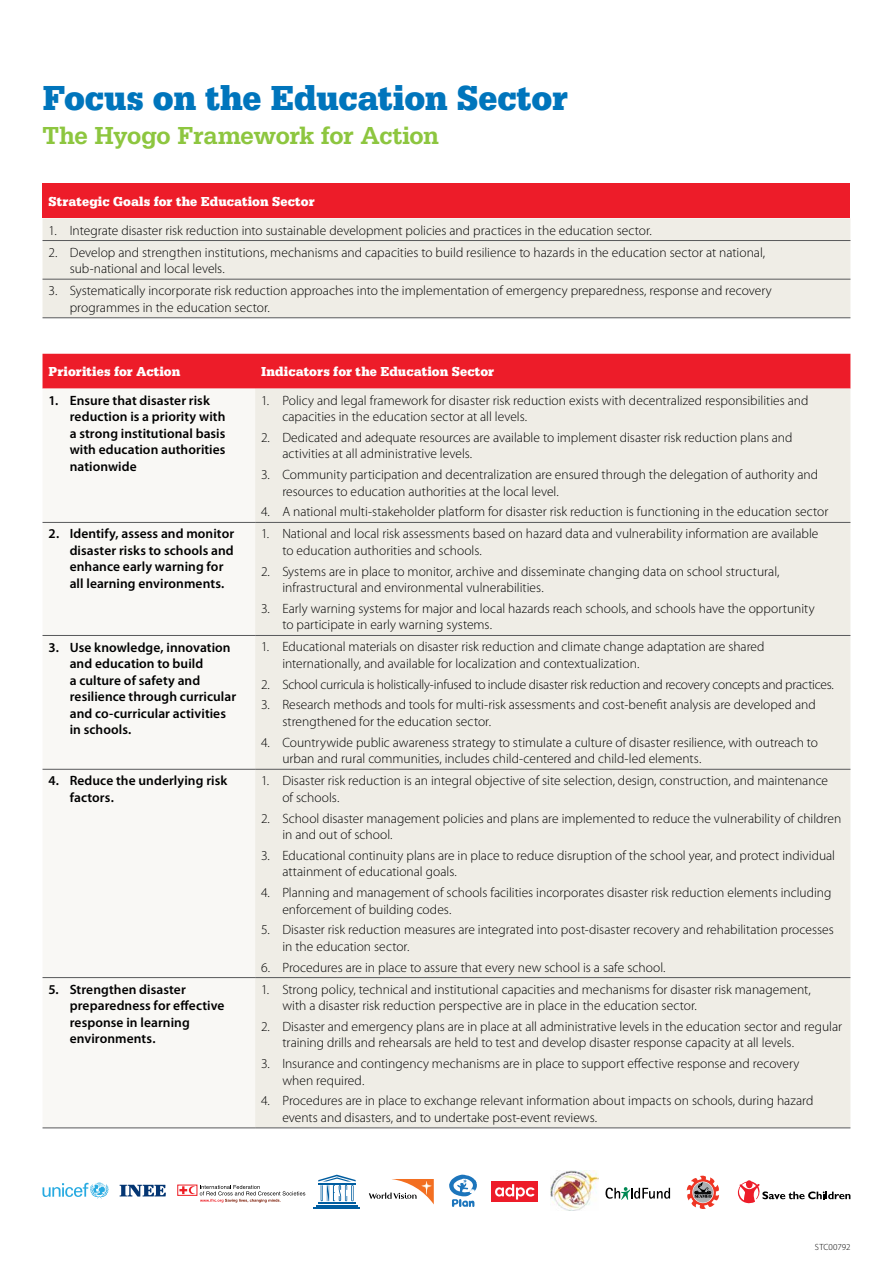
<style>
.page{position:relative;width:893px;height:1263px;background:#fff}
.page>*{position:absolute;margin:0;border:0;box-sizing:border-box;transform-origin:0 0}
.t1{font:700 36px "Egyptienne URW Nar";letter-spacing:-.005em;color:#0075bc}
.t2{font:500 25.5px "Egyptienne URW Nar";letter-spacing:-.005em;color:#8dc63f}
.t3{font:300 13.5px/16.5px "Myriad Pro";color:#000}
.t4{font:600 13.5px/16.5px "Myriad Pro";letter-spacing:.005em;color:#000}
.t5{font:300 13.5px "Myriad Pro";letter-spacing:-.02em;color:#000}
.t6{font:700 13.5px "Egyptienne URW Nar";letter-spacing:.01em;color:#fff}
.t7{font:300 9px "Myriad Pro";letter-spacing:-.01em;color:#000}
</style>
<div class="page">
<div style="left:43px;top:184px;width:807px;height:34px;background:#ed1c29"></div>
<div style="left:43px;top:218px;width:807px;height:99px;background:#efede6"></div>
<hr style="left:43px;top:240px;width:807px;height:1px;background:#58595b">
<hr style="left:43px;top:279px;width:807px;height:1px;background:#58595b">
<hr style="left:43px;top:317px;width:807px;height:1px;background:#58595b">
<div style="left:43px;top:354px;width:807px;height:35px;background:#ed1c29"></div>
<div style="left:43px;top:521px;width:212px;height:607px;background:#f9f8f5"></div>
<div style="left:255px;top:389px;width:595px;height:739px;background:#efede6"></div>
<hr style="left:43px;top:522px;width:212px;height:1px;background:#58595b">
<hr style="left:255px;top:522px;width:595px;height:1px;background:#58595b">
<hr style="left:43px;top:635px;width:212px;height:1px;background:#58595b">
<hr style="left:255px;top:635px;width:595px;height:1px;background:#58595b">
<hr style="left:43px;top:769px;width:212px;height:1px;background:#58595b">
<hr style="left:255px;top:769px;width:595px;height:1px;background:#58595b">
<hr style="left:43px;top:977px;width:212px;height:1px;background:#58595b">
<hr style="left:255px;top:977px;width:595px;height:1px;background:#58595b">
<hr style="left:43px;top:1128px;width:212px;height:1px;background:#58595b">
<hr style="left:255px;top:1128px;width:595px;height:1px;background:#58595b">
<svg style="left:43px;top:1182px;width:66px;height:16px"></svg>
<svg style="left:738px;top:1180px;width:112px;height:23px"></svg>
<div style="left:491px;top:1181px;width:47px;height:21px;background:#ed1c29"></div>
<svg style="left:495px;top:1184px;width:40px;height:15px"></svg>
<svg style="left:449px;top:1175px;width:28px;height:32px"></svg>
<svg style="left:369px;top:1179px;width:65px;height:25px"></svg>
<hr style="left:318px;top:1202px;width:38px;height:2px;background:#005da0">
<hr style="left:316px;top:1205px;width:42px;height:1px;background:#005da0">
<hr style="left:314px;top:1207px;width:46px;height:2px;background:#005da0">
<svg style="left:318px;top:1175px;width:38px;height:26px"></svg>
<hr style="left:351px;top:1185px;width:3px;height:16px;background:#005da0">
<svg style="left:177px;top:1184px;width:21px;height:12px"></svg>
<svg style="left:179px;top:1185px;width:126px;height:17px"></svg>
<svg style="left:119px;top:1185px;width:47px;height:11px"></svg>
<img style="left:551px;top:1171px;width:47px;height:40px">
<svg style="left:687px;top:1176px;width:32px;height:33px"></svg>
<svg style="left:605px;top:1187px;width:65px;height:13px"></svg>
<h1 class="t1" style="left:43px;top:77px;width:527px">Focus on the Education Sector</h1>
<h2 class="t2" style="left:43px;top:120px;width:398px">The Hyogo Framework for Action</h2>
<p class="t6" style="left:49px;top:193px;width:268px">Strategic Goals for the Education Sector</p>
<p class="t3" style="left:49px;top:222px;width:605px">1. Integrate disaster risk reduction into sustainable development policies and practices in the education sector.</p>
<p class="t3" style="left:70px;top:244px;width:697px;text-indent:-21px">2. Develop and strengthen institutions, mechanisms and capacities to build resilience to hazards in the education sector at national, sub-national and local levels.</p>
<p class="t3" style="left:70px;top:283px;width:704px;text-indent:-21px">3. Systematically incorporate risk reduction approaches into the implementation of emergency preparedness, response and recovery programmes in the education sector.</p>
<p class="t6" style="left:48px;top:363px;width:133px">Priorities for Action</p>
<p class="t6" style="left:261px;top:363px;width:235px">Indicators for the Education Sector</p>
<p class="t4" style="left:70px;top:392px;width:157px;text-indent:-21px">1. Ensure that disaster risk reduction is a priority with a strong institutional basis with education authorities nationwide</p>
<p class="t3" style="left:282px;top:392px;width:528px;text-indent:-21px">1. Policy and legal framework for disaster risk reduction exists with decentralized responsibilities and capacities in the education sector at all levels.</p>
<p class="t3" style="left:282px;top:429px;width:512px;text-indent:-21px">2. Dedicated and adequate resources are available to implement disaster risk reduction plans and activities at all administrative levels.</p>
<p class="t3" style="left:282px;top:467px;width:537px;text-indent:-21px">3. Community participation and decentralization are ensured through the delegation of authority and resources to education authorities at the local level.</p>
<p class="t3" style="left:261px;top:504px;width:569px">4. A national multi-stakeholder platform for disaster risk reduction is functioning in the education sector</p>
<p class="t4" style="left:70px;top:525px;width:166px;text-indent:-21px">2. Identify, assess and monitor disaster risks to schools and enhance early warning for all learning environments.</p>
<p class="t3" style="left:282px;top:526px;width:538px;text-indent:-21px">1. National and local risk assessments based on hazard data and vulnerability information are available to education authorities and schools.</p>
<p class="t3" style="left:282px;top:563px;width:499px;text-indent:-21px">2. Systems are in place to monitor, archive and disseminate changing data on school structural, infrastructural and environmental vulnerabilities.</p>
<p class="t3" style="left:282px;top:600px;width:534px;text-indent:-21px">3. Early warning systems for major and local hazards reach schools, and schools have the opportunity to participate in early warning systems.</p>
<p class="t4" style="left:70px;top:638px;width:168px;text-indent:-21px">3. Use knowledge, innovation and education to build<br>a culture of safety and resilience through curricular and co-curricular activities in schools.</p>
<p class="t3" style="left:282px;top:639px;width:484px;text-indent:-21px">1. Educational materials on disaster risk reduction and climate change adaptation are shared internationally, and available for localization and contextualization.</p>
<p class="t5" style="left:261px;top:677px;width:574px">2. School curricula is holistically-infused to include disaster risk reduction and recovery concepts and practices.</p>
<p class="t3" style="left:282px;top:697px;width:535px;text-indent:-21px">3. Research methods and tools for multi-risk assessments and cost-benefit analysis are developed and strengthened for the education sector.</p>
<p class="t3" style="left:282px;top:734px;width:537px;text-indent:-21px">4. Countrywide public awareness strategy to stimulate a culture of disaster resilience, with outreach to urban and rural communities, includes child-centered and child-led elements.</p>
<p class="t4" style="left:70px;top:772px;width:159px;text-indent:-21px">4. Reduce the underlying risk factors.</p>
<p class="t3" style="left:282px;top:773px;width:547px;text-indent:-21px">1. Disaster risk reduction is an integral objective of site selection, design, construction, and maintenance of schools.</p>
<p class="t3" style="left:282px;top:810px;width:560px;text-indent:-21px">2. School disaster management policies and plans are implemented to reduce the vulnerability of children in and out of school.</p>
<p class="t3" style="left:282px;top:847px;width:554px;text-indent:-21px">3. Educational continuity plans are in place to reduce disruption of the school year, and protect individual attainment of educational goals.</p>
<p class="t3" style="left:282px;top:884px;width:551px;text-indent:-21px">4. Planning and management of schools facilities incorporates disaster risk reduction elements including enforcement of building codes.</p>
<p class="t3" style="left:282px;top:922px;width:553px;text-indent:-21px">5. Disaster risk reduction measures are integrated into post-disaster recovery and rehabilitation processes in the education sector.</p>
<p class="t3" style="left:261px;top:959px;width:406px">6. Procedures are in place to assure that every new school is a safe school.</p>
<p class="t4" style="left:70px;top:980px;width:156px;text-indent:-21px">5. Strengthen disaster preparedness for effective response in learning environments.</p>
<p class="t3" style="left:282px;top:981px;width:530px;text-indent:-21px">1. Strong policy, technical and institutional capacities and mechanisms for disaster risk management, with a disaster risk reduction perspective are in place in the education sector.</p>
<p class="t3" style="left:282px;top:1018px;width:561px;text-indent:-21px">2. Disaster and emergency plans are in place at all administrative levels in the education sector and regular training drills and rehearsals are held to test and develop disaster response capacity at all levels.</p>
<p class="t3" style="left:282px;top:1055px;width:519px;text-indent:-21px">3. Insurance and contingency mechanisms are in place to support effective response and recovery when required.</p>
<p class="t3" style="left:282px;top:1093px;width:533px;text-indent:-21px">4. Procedures are in place to exchange relevant information about impacts on schools, during hazard events and disasters, and to undertake post-event reviews.</p>
<p class="t7" style="left:815px;top:1241px;width:37px">STC00792</p>
</div>
